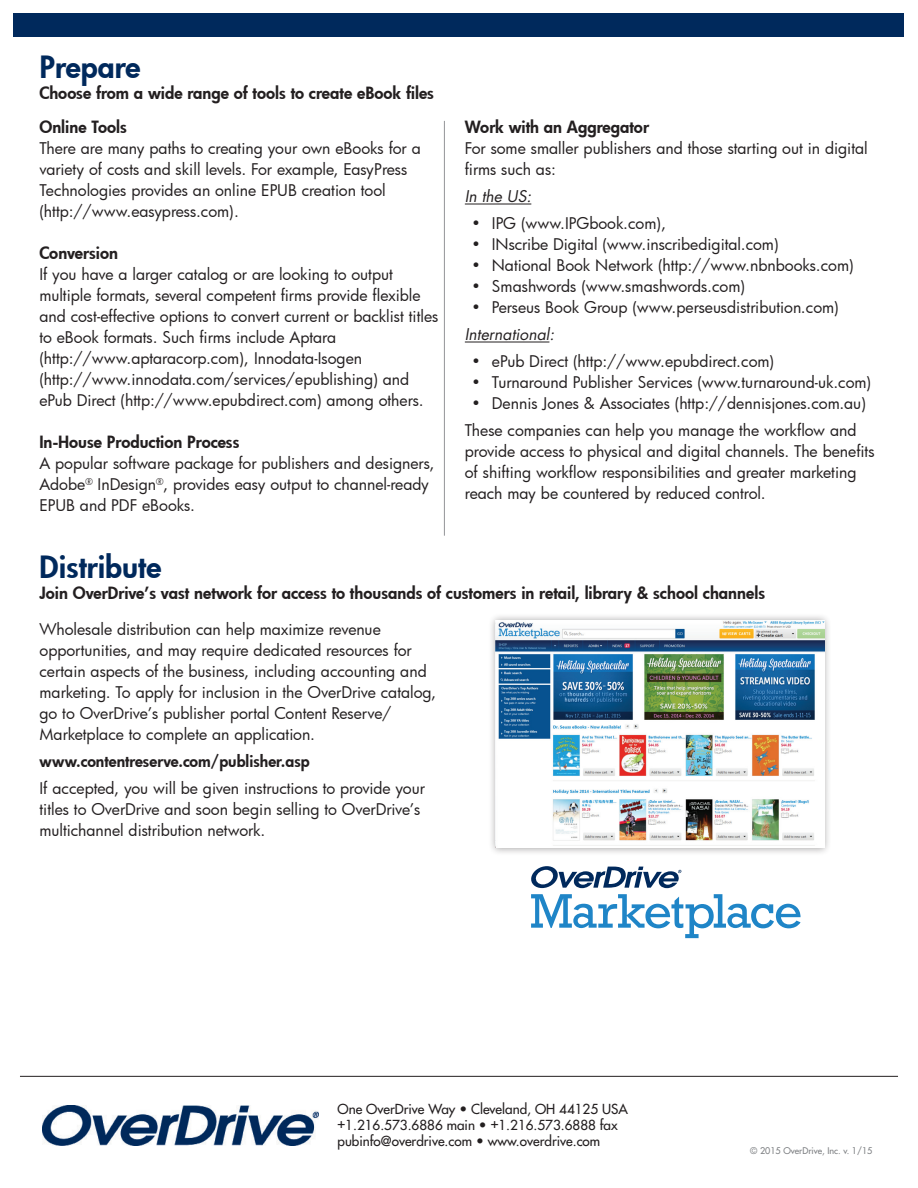
<style>
.page{position:relative;width:918px;height:1188px;background:#fff}
.page>*{position:absolute;margin:0;border:0;box-sizing:border-box;transform-origin:0 0}
.t1{font:800 30px "Futura";color:#00295c}
.t2{font:800 16.5px/35px "Futura";color:#231f20}
.t3{font:15.75px/21px "Futura";color:#231f20}
.t4{font:800 15.75px "Futura";color:#231f20}
.t5{font:italic 15.75px "Futura";color:#231f20}
.t6{font:13.5px/16.2px "Futura";color:#231f20}
.t7{font:9px "Futura";color:#7e8083}
</style>
<div class="page">
<div style="left:14px;top:14px;width:890px;height:23px;background:#00295c"></div>
<img style="left:42px;top:1105px;width:277px;height:41px">
<hr style="left:465px;top:204px;width:66px;height:1px;background:#231f20">
<hr style="left:465px;top:342px;width:84px;height:1px;background:#231f20">
<hr style="left:444px;top:121px;width:1px;height:415px;background:#939598">
<svg style="left:531px;top:894px;width:270px;height:44px"></svg>
<svg style="left:531px;top:866px;width:151px;height:22px"></svg>
<div style="left:488px;top:613px;width:344px;height:243px;background:#231f20;opacity:.4"></div>
<img style="left:496px;top:621px;width:328px;height:227px">
<hr style="left:20px;top:1076px;width:878px;height:1px;background:#231f20">
<h1 class="t1" style="left:39px;top:46px;width:103px">Prepare</h1>
<p class="t2" style="left:39px;top:75px;width:396px">Choose from a wide range of tools to create eBook files<br>Online Tools</p>
<p class="t3" style="left:39px;top:138px;width:383px">There are many paths to creating your own eBooks for a variety of costs and skill levels. For example, EasyPress Technologies provides an online EPUB creation tool (http://www.easypress.com).</p>
<p class="t2" style="left:39px;top:236px;width:80px">Conversion</p>
<p class="t3" style="left:39px;top:264px;width:401px">If you have a larger catalog or are looking to output multiple formats, several competent firms provide flexible and cost-effective options to convert current or backlist titles to eBook formats. Such firms include Aptara (http://www.aptaracorp.com), Innodata-Isogen (http://www.innodata.com/services/epublishing) and ePub Direct (http://www.epubdirect.com) among others.</p>
<p class="t2" style="left:39px;top:425px;width:202px">In-House Production Process</p>
<p class="t3" style="left:39px;top:453px;width:397px">A popular software package for publishers and designers,<br>Adobe<sup>®</sup> InDesign<sup>®</sup>, provides easy output to channel-ready<br>EPUB and PDF eBooks.</p>
<p class="t2" style="left:465px;top:110px;width:186px">Work with an Aggregator</p>
<p class="t3" style="left:465px;top:138px;width:404px">For some smaller publishers and those starting out in digital firms such as:</p>
<p class="t5" style="left:465px;top:187px;width:68px">In the US:</p>
<p class="t3" style="left:472px;top:213px;width:196px">• IPG (www.IPGbook.com),</p>
<p class="t3" style="left:472px;top:234px;width:308px">• INscribe Digital (www.inscribedigital.com)</p>
<p class="t3" style="left:472px;top:255px;width:384px">• National Book Network (http://www.nbnbooks.com)</p>
<p class="t3" style="left:472px;top:276px;width:275px">• Smashwords (www.smashwords.com)</p>
<p class="t3" style="left:472px;top:297px;width:369px">• Perseus Book Group (www.perseusdistribution.com)</p>
<p class="t5" style="left:465px;top:325px;width:91px">International:</p>
<p class="t3" style="left:472px;top:351px;width:304px">• ePub Direct (http://www.epubdirect.com)</p>
<p class="t3" style="left:472px;top:372px;width:401px">• Turnaround Publisher Services (www.turnaround-uk.com)</p>
<p class="t3" style="left:465px;top:390px;width:402px;line-height:27px;text-align:center">• Dennis Jones &amp; Associates (http://dennisjones.com.au)<br>These companies can help you manage the workflow and</p>
<p class="t3" style="left:465px;top:441px;width:411px">provide access to physical and digital channels. The benefits of shifting workflow responsibilities and greater marketing reach may be countered by reduced control.</p>
<h1 class="t1" style="left:39px;top:547px;width:124px">Distribute</h1>
<p class="t2" style="left:39px;top:575px;width:727px">Join OverDrive’s vast network for access to thousands of customers in retail, library &amp; school channels</p>
<p class="t3" style="left:39px;top:618px;width:398px">Wholesale distribution can help maximize revenue opportunities, and may require dedicated resources for certain aspects of the business, including accounting and marketing. To apply for inclusion in the OverDrive catalog, go to OverDrive’s publisher portal Content Reserve/ Marketplace to complete an application.</p>
<p class="t4" style="left:39px;top:750px;width:272px">www.contentreserve.com/publisher.asp</p>
<p class="t3" style="left:39px;top:777px;width:387px">If accepted, you will be given instructions to provide your titles to OverDrive and soon begin selling to OverDrive’s multichannel distribution network.</p>
<p class="t6" style="left:338px;top:1101px;width:292px">One OverDrive Way • Cleveland, OH 44125 USA +1.216.573.6886 main • +1.216.573.6888 fax pubinfo@overdrive.com • www.overdrive.com</p>
<p class="t7" style="left:750px;top:1145px;width:124px">© 2015 OverDrive, Inc. v. 1/15</p>
</div>
